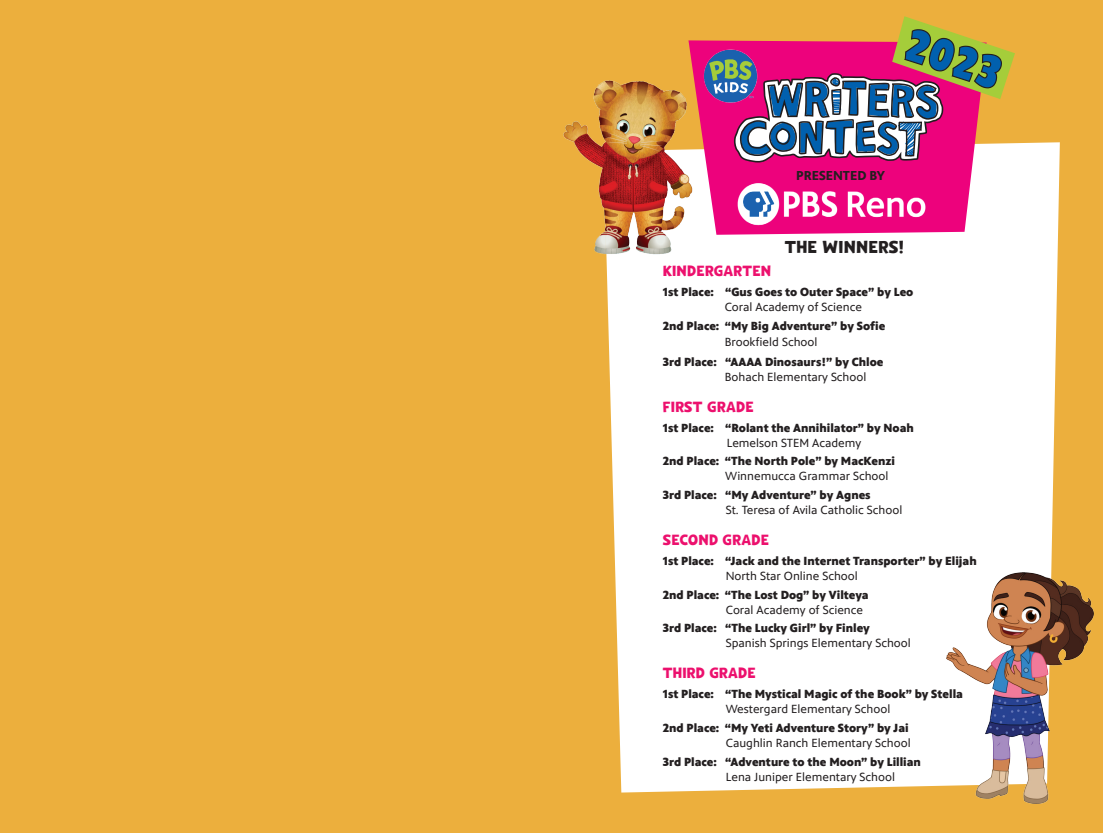
<style>
.page{position:relative;width:1103px;height:833px;background:#fff}
.page>*{position:absolute;margin:0;border:0;box-sizing:border-box;transform-origin:0 0}
.t1{font:700 45.88px "PBSKIDS Headline Condensed";color:#0160ae}
.t2{font:17.5px "PBSKIDS Headline";letter-spacing:.01em;color:#231f20}
.t3{font:15px "PBSKIDS Headline";letter-spacing:.01em;color:#ec106d}
.t4{font:700 13.12px "PBS Sans";color:#231f20}
.t5{font:900 11.88px "PBS Sans";color:#231f20}
.t6{font:11.88px "PBS Sans";color:#231f20}
</style>
<div class="page">
<div style="left:0;top:0;width:552px;height:832px;background:#ecaf3d"></div>
<div style="left:550px;top:0;width:552px;height:827px;background:#ecaf3d"></div>
<div style="left:606px;top:142px;width:453px;height:650px;background:#fff"></div>
<img style="left:563px;top:80px;width:139px;height:187px">
<img style="left:946px;top:573px;width:147px;height:230px">
<svg style="left:688px;top:120px;width:298px;height:115px;background:#f14c9d"></svg>
<img style="left:672px;top:40px;width:62px;height:80px">
<img style="left:732px;top:178px;width:199px;height:53px">
<svg style="left:734px;top:16px;width:281px;height:146px"></svg>
<h1 class="t1" style="left:917px;top:15px;width:100px;rotate:19deg">2023</h1>
<p class="t4" style="left:796px;top:168px;width:90px">PRESENTED BY</p>
<h2 class="t2" style="left:784px;top:236px;width:121px">THE WINNERS!</h2>
<p class="t3" style="left:663px;top:261px;width:110px">KINDERGARTEN</p>
<p class="t5" style="left:663px;top:285px;width:252px">1st Place: “Gus Goes to Outer Space” by Leo</p>
<p class="t6" style="left:724px;top:300px;width:139px">Coral Academy of Science</p>
<p class="t5" style="left:663px;top:319px;width:224px">2nd Place: “My Big Adventure” by Sofie</p>
<p class="t6" style="left:724px;top:335px;width:94px">Brookfield School</p>
<p class="t5" style="left:663px;top:355px;width:222px">3rd Place: “AAAA Dinosaurs!” by Chloe</p>
<p class="t6" style="left:724px;top:370px;width:143px">Bohach Elementary School</p>
<p class="t3" style="left:663px;top:397px;width:92px">FIRST GRADE</p>
<p class="t5" style="left:663px;top:420px;width:252px">1st Place: “Rolant the Annihilator” by Noah</p>
<p class="t6" style="left:726px;top:436px;width:136px">Lemelson STEM Academy</p>
<p class="t5" style="left:663px;top:454px;width:233px">2nd Place: “The North Pole” by MacKenzi</p>
<p class="t6" style="left:725px;top:470px;width:165px">Winnemucca Grammar School</p>
<p class="t5" style="left:663px;top:488px;width:209px">3rd Place: “My Adventure” by Agnes</p>
<p class="t6" style="left:725px;top:503px;width:178px">St. Teresa of Avila Catholic School</p>
<p class="t3" style="left:663px;top:530px;width:108px">SECOND GRADE</p>
<p class="t5" style="left:663px;top:554px;width:315px">1st Place: “Jack and the Internet Transporter” by Elijah</p>
<p class="t6" style="left:725px;top:569px;width:134px">North Star Online School</p>
<p class="t5" style="left:663px;top:587px;width:207px">2nd Place: “The Lost Dog” by Vilteya</p>
<p class="t6" style="left:725px;top:603px;width:139px">Coral Academy of Science</p>
<p class="t5" style="left:663px;top:621px;width:208px">3rd Place: “The Lucky Girl” by Finley</p>
<p class="t6" style="left:725px;top:636px;width:186px">Spanish Springs Elementary School</p>
<p class="t3" style="left:663px;top:663px;width:94px">THIRD GRADE</p>
<p class="t5" style="left:663px;top:687px;width:301px">1st Place: “The Mystical Magic of the Book” by Stella</p>
<p class="t6" style="left:725px;top:702px;width:166px">Westergard Elementary School</p>
<p class="t5" style="left:663px;top:720px;width:247px">2nd Place: “My Yeti Adventure Story” by Jai</p>
<p class="t6" style="left:725px;top:736px;width:186px">Caughlin Ranch Elementary School</p>
<p class="t5" style="left:663px;top:754px;width:259px">3rd Place: “Adventure to the Moon” by Lillian</p>
<p class="t6" style="left:725px;top:770px;width:171px">Lena Juniper Elementary School</p>
</div>
